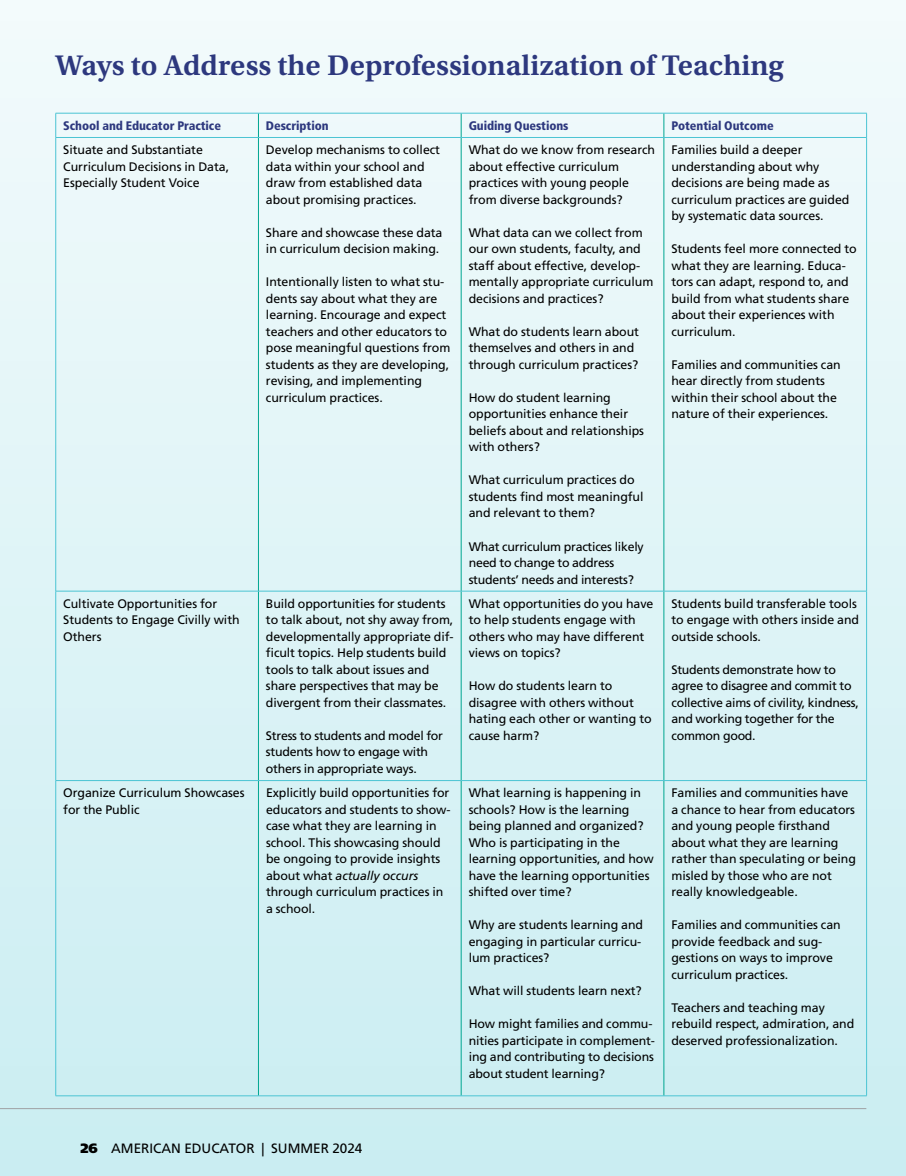
<style>
.page{position:relative;width:906px;height:1176px;background:#fff}
.page>*{position:absolute;margin:0;border:0;box-sizing:border-box;transform-origin:0 0}
.t1{font:30px "Utopia Std Semibold Capt";color:#2d387e}
.t2{font:13.5px "Frutiger LT Std";color:#000}
.t3{font:12.3px/16.5px "Frutiger LT Std";letter-spacing:-.005em;color:#000}
.t4{font:900 condensed 12.3px "Frutiger LT Std";letter-spacing:-.005em;color:#2d387e}
.s1{font-style:italic}
.s2{font-weight:900}
</style>
<div class="page">
<div style="left:0;top:0;width:905px;height:1175px;background:linear-gradient(to bottom,#f2fbfc,#c9edf1)"></div>
<hr style="left:0;top:1107px;width:865px;height:1px;background:#9fa1a4">
<svg style="left:258px;top:114px;width:1px;height:23px"></svg>
<svg style="left:460px;top:114px;width:1px;height:23px"></svg>
<svg style="left:663px;top:114px;width:1px;height:23px"></svg>
<hr style="left:258px;top:138px;width:1px;height:452px;background:#00a691">
<hr style="left:460px;top:138px;width:1px;height:452px;background:#00a691">
<hr style="left:663px;top:138px;width:1px;height:452px;background:#00a691">
<hr style="left:258px;top:591px;width:1px;height:189px;background:#00a691">
<hr style="left:460px;top:591px;width:1px;height:189px;background:#00a691">
<hr style="left:663px;top:591px;width:1px;height:189px;background:#00a691">
<hr style="left:258px;top:780px;width:1px;height:315px;background:#00a691">
<hr style="left:460px;top:780px;width:1px;height:315px;background:#00a691">
<hr style="left:663px;top:780px;width:1px;height:315px;background:#00a691">
<hr style="left:56px;top:113px;width:202px;height:1px;background:#4bc4d3">
<svg style="left:55px;top:113px;width:1px;height:24px"></svg>
<hr style="left:258px;top:113px;width:203px;height:1px;background:#4bc4d3">
<hr style="left:461px;top:113px;width:202px;height:1px;background:#4bc4d3">
<hr style="left:663px;top:113px;width:203px;height:1px;background:#4bc4d3">
<svg style="left:865px;top:113px;width:1px;height:24px"></svg>
<hr style="left:56px;top:137px;width:202px;height:1px;background:#4bc4d3">
<hr style="left:55px;top:138px;width:1px;height:452px;background:#4bc4d3">
<hr style="left:258px;top:137px;width:203px;height:1px;background:#4bc4d3">
<hr style="left:461px;top:137px;width:202px;height:1px;background:#4bc4d3">
<hr style="left:663px;top:137px;width:203px;height:1px;background:#4bc4d3">
<hr style="left:865px;top:138px;width:1px;height:452px;background:#4bc4d3">
<hr style="left:56px;top:590px;width:202px;height:1px;background:#4bc4d3">
<hr style="left:55px;top:591px;width:1px;height:189px;background:#4bc4d3">
<hr style="left:258px;top:590px;width:203px;height:1px;background:#4bc4d3">
<hr style="left:461px;top:590px;width:202px;height:1px;background:#4bc4d3">
<hr style="left:663px;top:590px;width:203px;height:1px;background:#4bc4d3">
<hr style="left:865px;top:591px;width:1px;height:189px;background:#4bc4d3">
<hr style="left:56px;top:780px;width:202px;height:1px;background:#4bc4d3">
<hr style="left:55px;top:780px;width:1px;height:315px;background:#4bc4d3">
<hr style="left:258px;top:780px;width:203px;height:1px;background:#4bc4d3">
<hr style="left:461px;top:780px;width:202px;height:1px;background:#4bc4d3">
<hr style="left:663px;top:780px;width:203px;height:1px;background:#4bc4d3">
<hr style="left:865px;top:780px;width:1px;height:315px;background:#4bc4d3">
<hr style="left:56px;top:1095px;width:202px;height:1px;background:#4bc4d3">
<hr style="left:258px;top:1095px;width:203px;height:1px;background:#4bc4d3">
<hr style="left:461px;top:1095px;width:202px;height:1px;background:#4bc4d3">
<hr style="left:663px;top:1095px;width:203px;height:1px;background:#4bc4d3">
<h1 class="t1" style="left:56px;top:49px;width:729px">Ways to Address the Deprofessionalization of Teaching</h1>
<p class="t4" style="left:63px;top:118px;width:159px">School and Educator Practice</p>
<p class="t4" style="left:266px;top:118px;width:64px">Description</p>
<p class="t4" style="left:468px;top:118px;width:101px">Guiding Questions</p>
<p class="t4" style="left:671px;top:118px;width:104px">Potential Outcome</p>
<p class="t3" style="left:63px;top:142px;width:167px">Situate and Substantiate<br>Curriculum Decisions in Data,<br>Especially Student Voice</p>
<p class="t3" style="left:266px;top:142px;width:175px">Develop mechanisms to collect data within your school and draw from established data about promising practices.</p>
<p class="t3" style="left:266px;top:224px;width:178px">Share and showcase these data in curriculum decision making.</p>
<p class="t3" style="left:266px;top:274px;width:186px">Intentionally listen to what stu&shy;dents say about what they are learning. Encourage and expect teachers and other educators to pose meaningful questions from students as they are developing, revising, and implementing curriculum practices.</p>
<p class="t3" style="left:468px;top:142px;width:188px">What do we know from research about effective curriculum practices with young people from diverse backgrounds?</p>
<p class="t3" style="left:468px;top:224px;width:186px">What data can we collect from our own students, faculty, and staff about effective, develop&shy;mentally appropriate curriculum decisions and practices?</p>
<p class="t3" style="left:468px;top:323px;width:172px">What do students learn about themselves and others in and through curriculum practices?</p>
<p class="t3" style="left:468px;top:389px;width:177px">How do student learning opportunities enhance their beliefs about and relationships with others?</p>
<p class="t3" style="left:468px;top:472px;width:176px">What curriculum practices do students find most meaningful and relevant to them?</p>
<p class="t3" style="left:468px;top:538px;width:176px">What curriculum practices likely need to change to address students’ needs and interests?</p>
<p class="t3" style="left:671px;top:142px;width:179px">Families build a deeper understanding about why decisions are being made as curriculum practices are guided by systematic data sources.</p>
<p class="t3" style="left:671px;top:241px;width:187px">Students feel more connected to what they are learning. Educa&shy;tors can adapt, respond to, and build from what students share about their experiences with curriculum.</p>
<p class="t3" style="left:671px;top:356px;width:171px">Families and communities can hear directly from students within their school about the nature of their experiences.</p>
<p class="t3" style="left:63px;top:595px;width:178px">Cultivate Opportunities for<br>Students to Engage Civilly with<br>Others</p>
<p class="t3" style="left:266px;top:595px;width:189px">Build opportunities for students to talk about, not shy away from, developmentally appropriate dif&shy;ficult topics. Help students build tools to talk about issues and share perspectives that may be divergent from their classmates.</p>
<p class="t3" style="left:266px;top:727px;width:178px">Stress to students and model for students how to engage with others in appropriate ways.</p>
<p class="t3" style="left:468px;top:595px;width:186px">What opportunities do you have to help students engage with others who may have different views on topics?</p>
<p class="t3" style="left:468px;top:677px;width:184px">How do students learn to disagree with others without hating each other or wanting to cause harm?</p>
<p class="t3" style="left:63px;top:784px;width:183px">Organize Curriculum Showcases for the Public</p>
<p class="t3" style="left:266px;top:784px;width:186px">Explicitly build opportunities for educators and students to show&shy;case what they are learning in school. This showcasing should be ongoing to provide insights about what <span class="s1">actually occurs </span>through curriculum practices in a school.</p>
<p class="t3" style="left:468px;top:784px;width:186px">What learning is happening in schools? How is the learning being planned and organized?<br>Who is participating in the learning opportunities, and how have the learning opportunities shifted over time?</p>
<p class="t3" style="left:468px;top:916px;width:176px">Why are students learning and engaging in particular curricu&shy;lum practices?</p>
<p class="t3" style="left:468px;top:982px;width:174px">What will students learn next?</p>
<p class="t3" style="left:468px;top:1015px;width:188px">How might families and commu&shy;nities participate in complement&shy;ing and contributing to decisions about student learning?</p>
<p class="t3" style="left:671px;top:595px;width:189px">Students build transferable tools to engage with others inside and outside schools.</p>
<p class="t3" style="left:671px;top:661px;width:189px">Students demonstrate how to agree to disagree and commit to collective aims of civility, kindness, and working together for the common good.</p>
<p class="t3" style="left:671px;top:784px;width:186px">Families and communities have a chance to hear from educators and young people firsthand about what they are learning rather than speculating or being misled by those who are not really knowledgeable.</p>
<p class="t3" style="left:671px;top:916px;width:171px">Families and communities can provide feedback and sug&shy;gestions on ways to improve curriculum practices.</p>
<p class="t3" style="left:671px;top:998px;width:184px">Teachers and teaching may rebuild respect, admiration, and deserved professionalization.</p>
<p class="t2" style="left:80px;top:1139px;width:283px"><span class="s2">26</span> AMERICAN EDUCATOR | SUMMER 2024</p>
</div>
